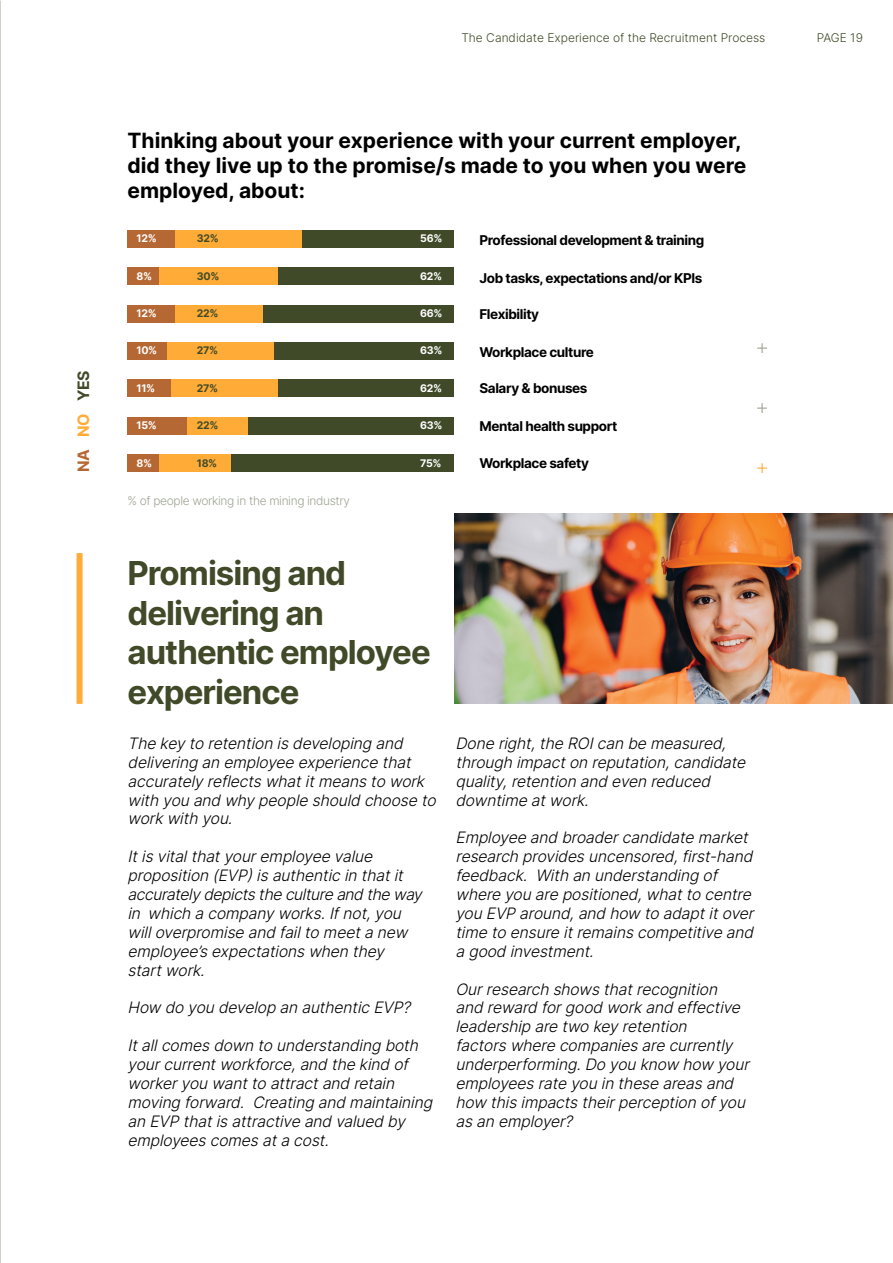
<style>
.page{position:relative;width:893px;height:1263px;background:#fff}
.page>*{position:absolute;margin:0;border:0;box-sizing:border-box;transform-origin:0 0}
.t1{font:700 33px/39.6px "Inter";letter-spacing:-.03em;color:#404a28}
.t2{font:700 21px/25.2px "Inter";color:#000}
.t3{font:italic 300 15.75px/18.9px "Inter";color:#000}
.t4{font:700 15.75px "Inter";color:#404a28}
.t5{font:700 15.75px "Inter";color:#b56833}
.t6{font:700 13.5px "Inter";letter-spacing:-.03em;color:#000}
.t7{font:300 12px "Inter";color:#404a28}
.t8{font:300 12px "Inter";letter-spacing:-.03em;color:#9fa493}
.t9{font:700 10.5px "Inter";letter-spacing:-.03em;color:#fff}
.t10{font:700 10.5px "Inter";letter-spacing:-.03em;color:#404a28}
.s1{color:#ffab37}
</style>
<div class="page">
<img style="left:0;top:0;width:1px;height:1263px">
<div style="left:302px;top:230px;width:152px;height:18px;background:#404a28"></div>
<div style="left:128px;top:230px;width:47px;height:18px;background:#b56833"></div>
<div style="left:175px;top:230px;width:127px;height:18px;background:#ffab37"></div>
<div style="left:278px;top:267px;width:176px;height:18px;background:#404a28"></div>
<div style="left:128px;top:267px;width:31px;height:18px;background:#b56833"></div>
<div style="left:159px;top:267px;width:119px;height:18px;background:#ffab37"></div>
<div style="left:262px;top:305px;width:192px;height:17px;background:#404a28"></div>
<div style="left:128px;top:305px;width:47px;height:17px;background:#b56833"></div>
<div style="left:175px;top:305px;width:87px;height:17px;background:#ffab37"></div>
<div style="left:274px;top:342px;width:180px;height:18px;background:#404a28"></div>
<div style="left:167px;top:342px;width:107px;height:18px;background:#ffab37"></div>
<div style="left:128px;top:342px;width:39px;height:18px;background:#b56833"></div>
<div style="left:278px;top:379px;width:176px;height:18px;background:#404a28"></div>
<div style="left:128px;top:379px;width:43px;height:18px;background:#b56833"></div>
<div style="left:171px;top:379px;width:107px;height:18px;background:#ffab37"></div>
<div style="left:128px;top:417px;width:59px;height:18px;background:#b56833"></div>
<div style="left:187px;top:417px;width:87px;height:18px;background:#ffab37"></div>
<div style="left:248px;top:417px;width:206px;height:18px;background:#404a28"></div>
<div style="left:231px;top:454px;width:223px;height:18px;background:#404a28"></div>
<div style="left:128px;top:454px;width:31px;height:18px;background:#b56833"></div>
<div style="left:159px;top:454px;width:72px;height:18px;background:#ffab37"></div>
<div style="left:77px;top:553px;width:6px;height:151px;background:#ffab37"></div>
<svg style="left:757px;top:463px;width:10px;height:10px"></svg>
<svg style="left:757px;top:403px;width:10px;height:10px"></svg>
<svg style="left:757px;top:343px;width:10px;height:10px"></svg>
<img style="left:454px;top:513px;width:439px;height:191px">
<p class="t7" style="left:461px;top:29px;width:306px">The Candidate Experience of the Recruitment Process</p>
<p class="t7" style="left:817px;top:29px;width:48px">PAGE 19</p>
<h2 class="t2" style="left:128px;top:127px;width:620px">Thinking about your experience with your current employer, did they live up to the promise/s made to you when you were employed, about:</h2>
<p class="t9" style="left:137px;top:231px;width:22px">12%</p>
<p class="t10" style="left:197px;top:231px;width:23px">32%</p>
<p class="t9" style="left:420px;top:231px;width:24px">56%</p>
<p class="t6" style="left:479px;top:231px;width:226px">Professional development &amp; training</p>
<p class="t9" style="left:137px;top:268px;width:17px">8%</p>
<p class="t10" style="left:197px;top:268px;width:24px">30%</p>
<p class="t9" style="left:420px;top:268px;width:23px">62%</p>
<p class="t9" style="left:137px;top:306px;width:22px">12%</p>
<p class="t10" style="left:197px;top:306px;width:23px">22%</p>
<p class="t9" style="left:420px;top:306px;width:24px">66%</p>
<p class="t9" style="left:137px;top:343px;width:22px">10%</p>
<p class="t10" style="left:197px;top:343px;width:23px">27%</p>
<p class="t9" style="left:420px;top:343px;width:24px">63%</p>
<p class="t9" style="left:137px;top:380px;width:20px">11%</p>
<p class="t10" style="left:197px;top:380px;width:23px">27%</p>
<p class="t9" style="left:420px;top:380px;width:23px">62%</p>
<p class="t9" style="left:137px;top:418px;width:22px">15%</p>
<p class="t10" style="left:197px;top:418px;width:23px">22%</p>
<p class="t9" style="left:420px;top:418px;width:24px">63%</p>
<p class="t9" style="left:137px;top:455px;width:17px">8%</p>
<p class="t10" style="left:197px;top:455px;width:22px">18%</p>
<p class="t9" style="left:420px;top:455px;width:23px">75%</p>
<p class="t6" style="left:479px;top:268px;width:224px">Job tasks, expectations and/or KPIs</p>
<p class="t6" style="left:479px;top:304px;width:61px">Flexibility</p>
<p class="t6" style="left:479px;top:343px;width:116px">Workplace culture</p>
<p class="t6" style="left:479px;top:379px;width:110px">Salary &amp; bonuses</p>
<p class="t6" style="left:479px;top:416px;width:140px">Mental health support</p>
<p class="t4" style="left:72px;top:437px;width:68px;rotate:-90deg"><span class="s1">NO</span> YES</p>
<p class="t5" style="left:72px;top:472px;width:24px;rotate:-90deg">NA</p>
<p class="t6" style="left:479px;top:453px;width:111px">Workplace safety</p>
<p class="t8" style="left:128px;top:492px;width:224px">% of people working in the mining industry</p>
<h1 class="t1" style="left:128px;top:552px;width:305px">Promising and delivering an authentic employee experience</h1>
<p class="t3" style="left:128px;top:733px;width:314px">Thekeyto retentionisdeveloping and delivering anemployeeexperiencethat accuratelyreflectswhatitmeansto work withyouand whypeopleshould chooseto workwithyou.</p>
<p class="t3" style="left:128px;top:847px;width:301px">Itisvitalthatyouremployeevalue proposition(EVP)isauthenticinthatit accuratelydepictsthecultureandtheway in whichacompanyworks.Ifnot,you willoverpromiseand failto meetanew employee’sexpectationswhenthey startwork.</p>
<p class="t3" style="left:128px;top:998px;width:289px">How do youdevelop anauthenticEVP?</p>
<p class="t3" style="left:128px;top:1036px;width:311px">Itallcomesdownto understanding both yourcurrentworkforce,and thekind of workeryouwantto attractand retain moving forward. Creating and maintaining anEVP thatisattractiveand valued by employeescomesatacost.</p>
<p class="t3" style="left:455px;top:733px;width:296px">Doneright,theROIcanbemeasured, throughimpactonreputation,candidate quality,retentionand evenreduced downtimeatwork.</p>
<p class="t3" style="left:455px;top:828px;width:304px">Employeeand broadercandidatemarket researchprovidesuncensored,first-hand feedback. Withanunderstanding of whereyouarepositioned,whatto centre youEVP around,and how to adaptitover timeto ensureitremainscompetitiveand agood investment.</p>
<p class="t3" style="left:455px;top:979px;width:300px">Ourresearchshowsthatrecognition and reward forgood workand effective leadership aretwo keyretention factorswherecompaniesarecurrently underperforming.Do youknow how your employeesrateyouintheseareasand how thisimpactstheirperceptionofyou asanemployer?</p>
</div>
